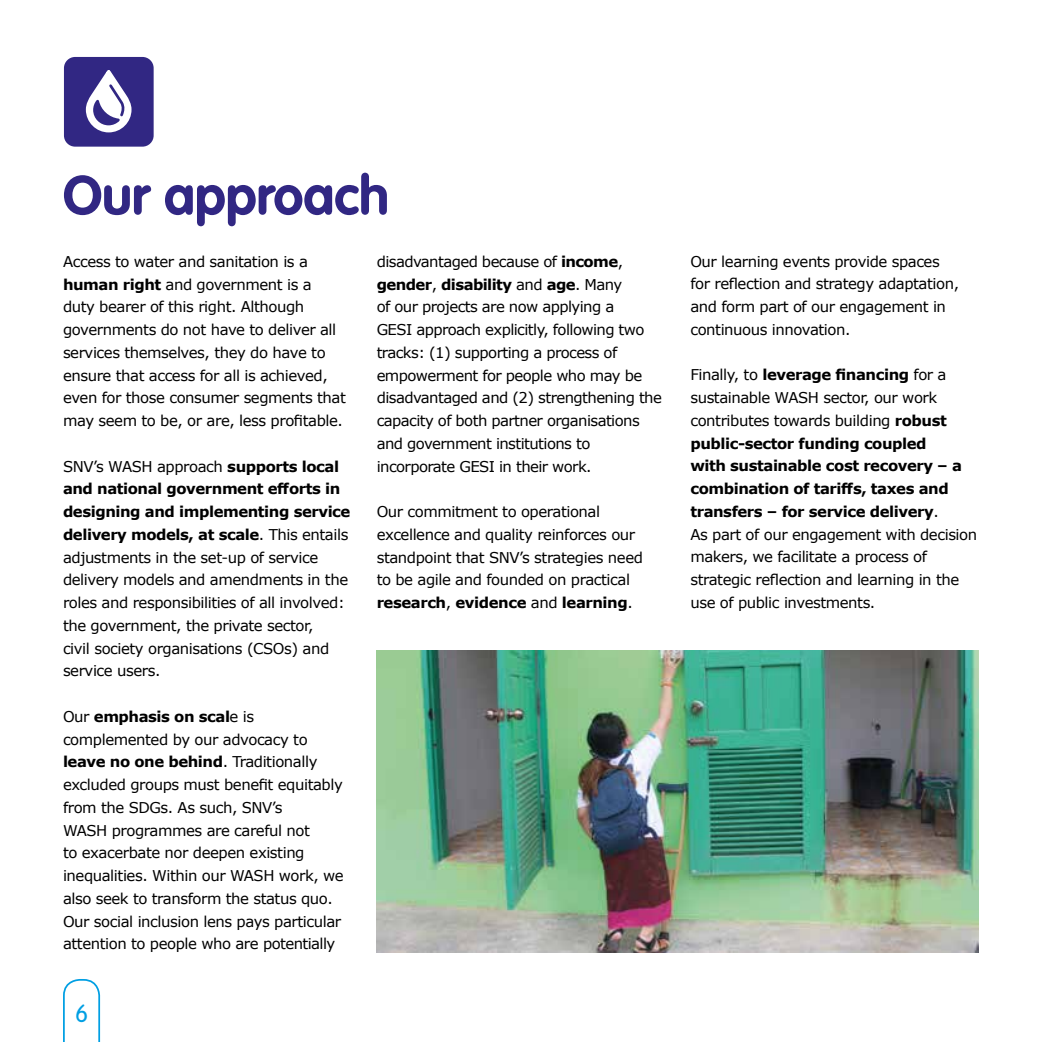
<style>
.page{position:relative;width:1042px;height:1042px;background:#fff}
.page>*{position:absolute;margin:0;border:0;box-sizing:border-box;transform-origin:0 0}
.t1{font:700 54.25px "VAG Rounded";letter-spacing:-.005em;color:#312783}
.t2{font:300 24.5px "VAG Rounded";color:#009fe3}
.t3{font:14.88px/22.8px "Verdana";letter-spacing:-.03em;color:#000}
.s1{font-weight:700}
</style>
<div class="page">
<svg style="left:63px;top:979px;width:37px;height:63px"></svg>
<div style="left:64px;top:57px;width:90px;height:90px;background:#312783;border-radius:11px"></div>
<svg style="left:85px;top:70px;width:47px;height:63px"></svg>
<img style="left:377px;top:650px;width:602px;height:302px">
<h1 class="t1" style="left:63px;top:163px;width:328px">Our approach</h1>
<p class="t3" style="left:63px;top:250px;width:284px">Access to water and sanitation is a <span class="s1">human right</span> and government is a duty bearer of this right. Although governments do not have to deliver all services themselves, they do have to ensure that access for all is achieved, even for those consumer segments that may seem to be, or are, less profitable.</p>
<p class="t3" style="left:63px;top:455px;width:289px">SNV’s WASH approach <span class="s1">supports local and national government efforts in designing and implementing service delivery models, at scale</span>. This entails adjustments in the set-up of service delivery models and amendments in the roles and responsibilities of all involved: the government, the private sector,<br>civil society organisations (CSOs) and service users.</p>
<p class="t3" style="left:63px;top:705px;width:282px">Our <span class="s1">emphasis on scal</span>e is complemented by our advocacy to <span class="s1">leave no one behind</span>. Traditionally excluded groups must benefit equitably from the SDGs. As such, SNV’s<br>WASH programmes are careful not<br>to exacerbate nor deepen existing inequalities. Within our WASH work, we also seek to transform the status quo.<br>Our social inclusion lens pays particular attention to people who are potentially</p>
<p class="t3" style="left:377px;top:250px;width:287px">disadvantaged because of <span class="s1">income</span>, <span class="s1">gender</span>, <span class="s1">disability</span> and <span class="s1">age</span>. Many<br>of our projects are now applying a<br>GESI approach explicitly, following two tracks: (1) supporting a process of empowerment for people who may be disadvantaged and (2) strengthening the capacity of both partner organisations and government institutions to incorporate GESI in their work.</p>
<p class="t3" style="left:377px;top:500px;width:268px">Our commitment to operational excellence and quality reinforces our standpoint that SNV’s strategies need to be agile and founded on practical <span class="s1">research</span>, <span class="s1">evidence</span> and <span class="s1">learning</span>.</p>
<h2 class="t2" style="left:75px;top:999px;width:15px">6</h2>
<p class="t3" style="left:690px;top:250px;width:270px">Our learning events provide spaces for reflection and strategy adaptation, and form part of our engagement in continuous innovation.</p>
<p class="t3" style="left:690px;top:363px;width:288px">Finally, to <span class="s1">leverage financing</span> for a sustainable WASH sector, our work contributes towards building <span class="s1">robust public-sector funding coupled<br>with sustainable cost recovery – a combination of tariffs, taxes and transfers – for service delivery</span>.<br>As part of our engagement with decision makers, we facilitate a process of strategic reflection and learning in the use of public investments.</p>
</div>
